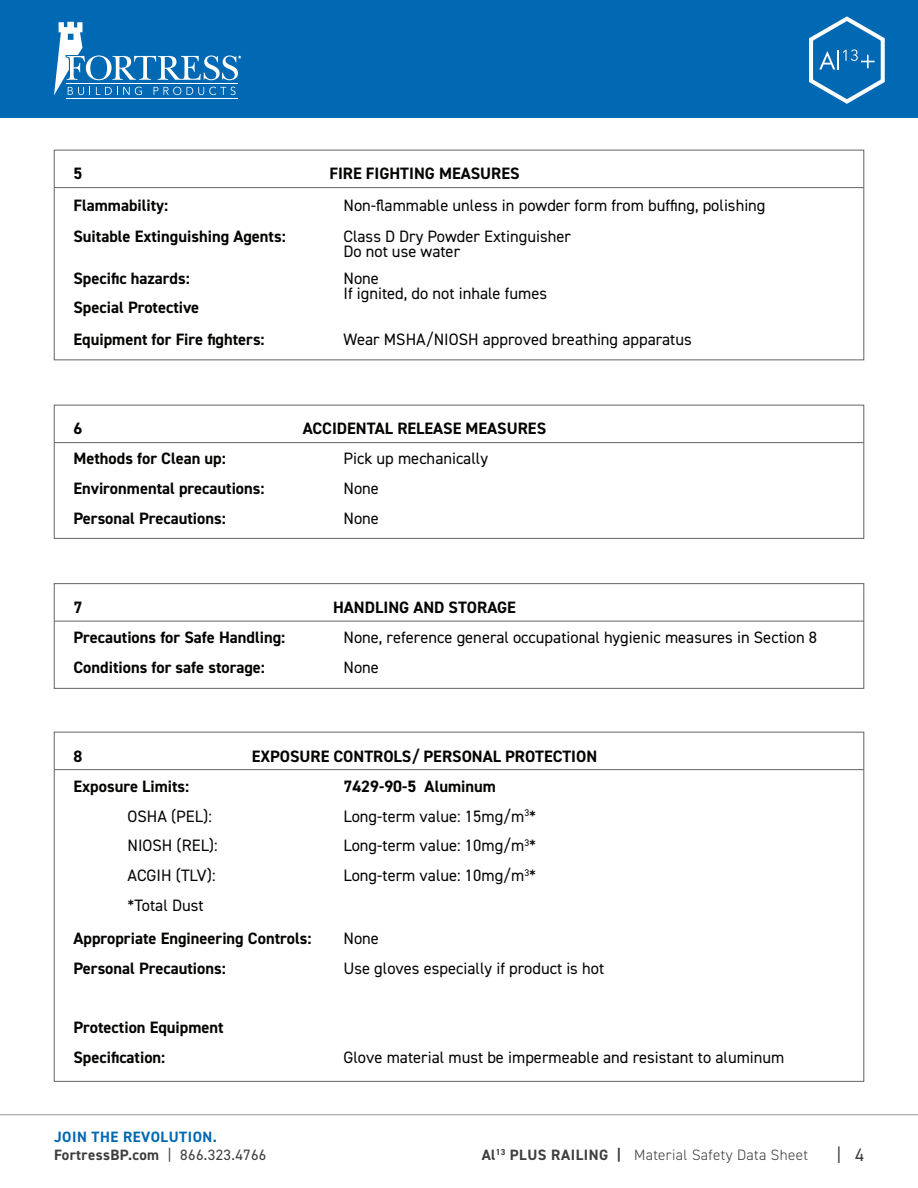
<style>
.page{position:relative;width:918px;height:1188px;background:#fff}
.page>*{position:absolute;margin:0;border:0;box-sizing:border-box;transform-origin:0 0}
.t1{font:18px "DIN2014";color:#3e3e3f}
.t2{font:16.5px/15px "DIN2014";color:#040503}
.t3{font:700 16.5px/31.8px "DIN2014";color:#040503}
.t4{font:700 15px/18px "DIN2014";letter-spacing:.035em;color:#0168b3}
.t5{font:300 15px "DIN2014";letter-spacing:.025em;color:#3e3e3f}
.s1{color:#3e3e3f}
.s2{font-weight:400;color:#3e3e3f}
.s3{font-weight:700}
</style>
<div class="page">
<hr style="left:0;top:1114px;width:918px;height:1px;background:#999">
<div style="left:0;top:0;width:918px;height:118px;background:#0168b3"></div>
<hr style="left:67px;top:98px;width:171px;height:1px;background:#fff">
<svg style="left:54px;top:22px;width:187px;height:73px"></svg>
<svg style="left:809px;top:16px;width:76px;height:88px"></svg>
<div style="left:54px;top:150px;width:810px;height:210px;border:1px solid #636366"></div>
<hr style="left:54px;top:187px;width:810px;height:1px;background:#636366">
<div style="left:54px;top:405px;width:810px;height:134px;border:1px solid #636366"></div>
<hr style="left:54px;top:442px;width:810px;height:1px;background:#636366">
<div style="left:54px;top:583px;width:810px;height:106px;border:1px solid #636366"></div>
<hr style="left:54px;top:621px;width:810px;height:1px;background:#636366">
<hr style="left:54px;top:769px;width:810px;height:1px;background:#636366">
<p class="t3" style="left:74px;top:157px;width:10px">5</p>
<p class="t3" style="left:329px;top:157px;width:192px">FIRE FIGHTING MEASURES</p>
<p class="t3" style="left:74px;top:189px;width:96px">Flammability:</p>
<p class="t2" style="left:344px;top:197px;width:424px">Non-flammable unless in powder form from buffing, polishing</p>
<p class="t3" style="left:74px;top:221px;width:214px">Suitable Extinguishing Agents:</p>
<p class="t2" style="left:344px;top:229px;width:229px">Class D Dry Powder Extinguisher<br>Do not use water</p>
<p class="t3" style="left:74px;top:263px;width:118px">Specific hazards:</p>
<p class="t2" style="left:344px;top:271px;width:205px">None<br>If ignited, do not inhale fumes</p>
<p class="t3" style="left:73px;top:291px;width:193px">Special Protective<br>Equipment for Fire fighters:</p>
<p class="t2" style="left:344px;top:331px;width:350px">Wear MSHA/NIOSH approved breathing apparatus</p>
<p class="t3" style="left:73px;top:412px;width:10px">6</p>
<p class="t3" style="left:303px;top:412px;width:245px">ACCIDENTAL RELEASE MEASURES</p>
<p class="t3" style="left:73px;top:442px;width:154px">Methods for Clean up:</p>
<p class="t2" style="left:344px;top:450px;width:146px">Pick up mechanically</p>
<p class="t3" style="left:73px;top:472px;width:193px">Environmental precautions:</p>
<p class="t2" style="left:344px;top:480px;width:37px">None</p>
<p class="t3" style="left:73px;top:502px;width:154px">Personal Precautions:</p>
<p class="t2" style="left:344px;top:510px;width:37px">None</p>
<p class="t3" style="left:73px;top:591px;width:10px">7</p>
<p class="t3" style="left:333px;top:591px;width:184px">HANDLING AND STORAGE</p>
<p class="t3" style="left:73px;top:621px;width:213px">Precautions for Safe Handling:</p>
<p class="t2" style="left:344px;top:629px;width:475px">None, reference general occupational hygienic measures in Section 8</p>
<p class="t3" style="left:73px;top:651px;width:193px">Conditions for safe storage:</p>
<p class="t2" style="left:344px;top:659px;width:37px">None</p>
<p class="t3" style="left:73px;top:740px;width:10px">8</p>
<p class="t3" style="left:252px;top:740px;width:347px">EXPOSURE CONTROLS/ PERSONAL PROTECTION</p>
<p class="t3" style="left:73px;top:770px;width:117px">Exposure Limits:</p>
<p class="t3" style="left:344px;top:770px;width:154px">7429-90-5 Aluminum</p>
<p class="t2" style="left:128px;top:808px;width:86px">OSHA (PEL):</p>
<p class="t2" style="left:344px;top:808px;width:194px">Long-term value: 15mg/m<sup>3</sup>*</p>
<p class="t2" style="left:128px;top:838px;width:92px">NIOSH (REL):</p>
<p class="t2" style="left:344px;top:838px;width:194px">Long-term value: 10mg/m<sup>3</sup>*</p>
<p class="t2" style="left:128px;top:868px;width:90px">ACGIH (TLV):</p>
<p class="t2" style="left:344px;top:868px;width:194px">Long-term value: 10mg/m<sup>3</sup>*</p>
<p class="t2" style="left:128px;top:898px;width:78px">*Total Dust</p>
<p class="t3" style="left:73px;top:922px;width:239px">Appropriate Engineering Controls:</p>
<p class="t2" style="left:344px;top:931px;width:37px">None</p>
<p class="t3" style="left:73px;top:952px;width:154px">Personal Precautions:</p>
<p class="t2" style="left:344px;top:960px;width:262px">Use gloves especially if product is hot</p>
<p class="t3" style="left:73px;top:1013px;width:152px;line-height:29.8px">Protection Equipment<br>Specification:</p>
<p class="t4" style="left:54px;top:1128px;width:214px">JOIN THE REVOLUTION.<br><span class="s1">FortressBP.com</span> <span class="s2">| 866.323.4766</span></p>
<p class="t2" style="left:344px;top:1050px;width:442px">Glove material must be impermeable and resistant to aluminum</p>
<p class="t5" style="left:482px;top:1146px;width:328px"><span class="s3">Al</span><sup>13</sup> <span class="s3">PLUS RAILING |</span> Material Safety Data Sheet</p>
<p class="t1" style="left:837px;top:1144px;width:29px">| 4</p>
</div>
